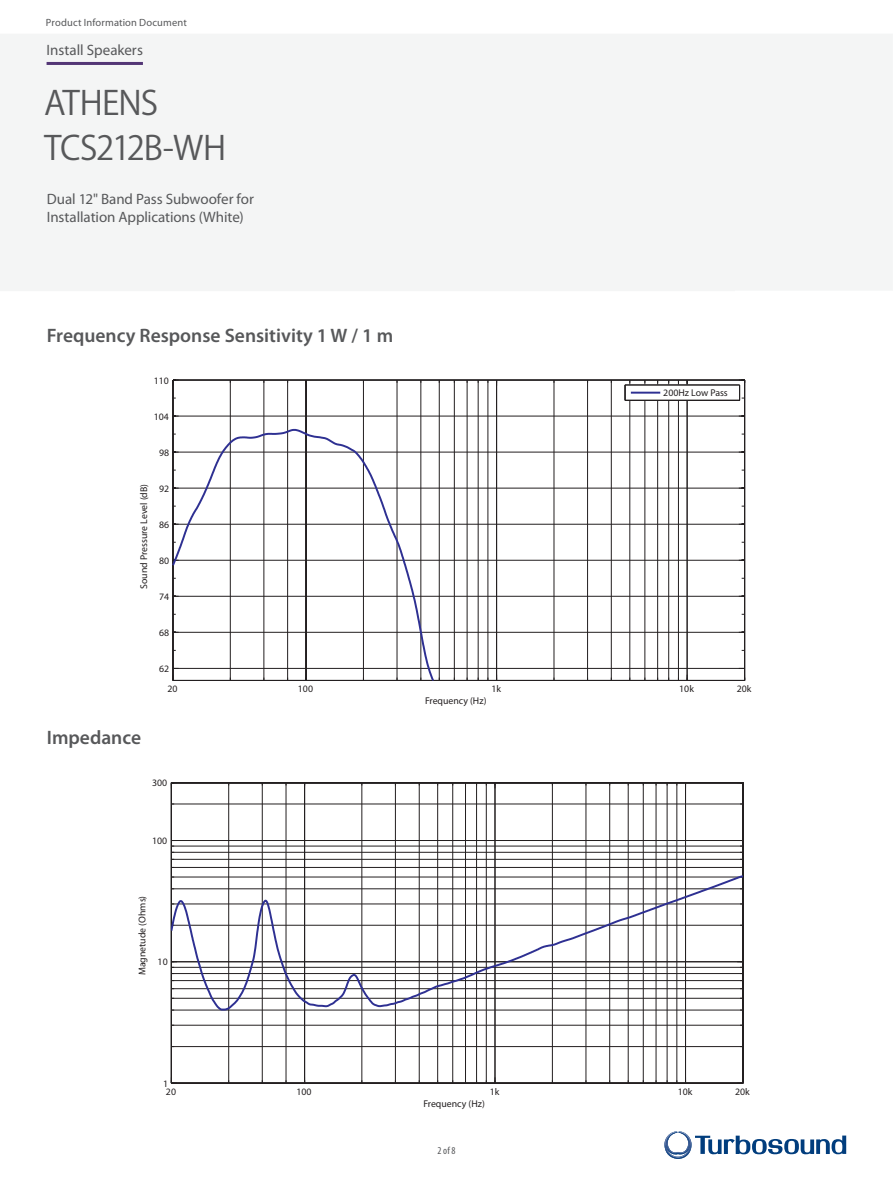
<style>
.page{position:relative;width:893px;height:1188px;background:#fff}
.page>*{position:absolute;margin:0;border:0;box-sizing:border-box;transform-origin:0 0}
.t1{font:33px/44.8px "Koz Go Pro Regular 90 pv RKSJ H";letter-spacing:-.035em;color:#57585a}
.t2{font:600 19.5px "Myriad Pro";color:#57585a}
.t3{font:15px/18px "Myriad Pro";letter-spacing:-.005em;color:#57585a}
.t4{font:10.5px "Myriad Pro";letter-spacing:.015em;color:#57585a}
.t5{font:condensed 10.5px "Myriad Pro";color:#57585a}
.t6{font:9.9px "Myriad Pro";color:#231f20}
</style>
<div class="page">
<img style="left:0;top:34px;width:892px;height:1120px">
<img style="left:438px;top:1147px;width:17px;height:7px">
<svg style="left:664px;top:1131px;width:182px;height:28px"></svg>
<hr style="left:47px;top:62px;width:96px;height:3px;background:#533676">
<svg style="left:172px;top:380px;width:573px;height:301px"></svg>
<hr style="left:173px;top:380px;width:1px;height:300px;background:#231f20">
<svg style="left:173px;top:428px;width:262px;height:253px"></svg>
<svg style="left:625px;top:380px;width:120px;height:21px"></svg>
<hr style="left:631px;top:392px;width:29px;height:2px;background:#2e3092">
<hr style="left:743px;top:783px;width:1px;height:300px;background:#231f20">
<svg style="left:171px;top:782px;width:572px;height:302px"></svg>
<hr style="left:171px;top:783px;width:1px;height:300px;background:#231f20">
<svg style="left:171px;top:874px;width:572px;height:138px"></svg>
<p class="t4" style="left:46px;top:18px;width:142px">Product Information Document</p>
<h3 class="t3" style="left:47px;top:42px;width:98px">Install Speakers</h3>
<h1 class="t1" style="left:44px;top:85px;width:184px">ATHENS<br>TCS212B-WH</h1>
<h3 class="t3" style="left:47px;top:191px;width:209px">Dual 12" Band Pass Subwoofer for<br>Installation Applications (White)</h3>
<h2 class="t2" style="left:47px;top:328px;width:348px">Frequency Response Sensitivity 1 W / 1 m</h2>
<p class="t6" style="left:154px;top:377px;width:17px">110</p>
<p class="t6" style="left:154px;top:413px;width:17px">104</p>
<p class="t6" style="left:159px;top:449px;width:12px">98</p>
<p class="t6" style="left:140px;top:589px;width:107px;rotate:-90deg">Sound Pressure Level (dB)</p>
<p class="t6" style="left:159px;top:485px;width:12px">92</p>
<p class="t6" style="left:159px;top:521px;width:12px">86</p>
<p class="t6" style="left:159px;top:557px;width:12px">80</p>
<p class="t6" style="left:159px;top:593px;width:12px">74</p>
<p class="t6" style="left:159px;top:629px;width:12px">68</p>
<p class="t6" style="left:159px;top:665px;width:12px">62</p>
<p class="t6" style="left:663px;top:389px;width:66px">200Hz Low Pass</p>
<p class="t6" style="left:168px;top:685px;width:12px">20</p>
<p class="t6" style="left:298px;top:685px;width:17px">100</p>
<p class="t6" style="left:491px;top:685px;width:11px">1k</p>
<p class="t6" style="left:679px;top:685px;width:16px">10k</p>
<p class="t6" style="left:737px;top:685px;width:16px">20k</p>
<h2 class="t2" style="left:47px;top:730px;width:96px">Impedance</h2>
<p class="t6" style="left:152px;top:779px;width:17px">300</p>
<p class="t6" style="left:152px;top:837px;width:17px">100</p>
<p class="t6" style="left:138px;top:975px;width:81px;rotate:-90deg">Magnetude (Ohms)</p>
<p class="t6" style="left:158px;top:958px;width:12px">10</p>
<p class="t6" style="left:425px;top:697px;width:63px">Frequency (Hz)</p>
<p class="t6" style="left:163px;top:1080px;width:7px">1</p>
<p class="t6" style="left:166px;top:1088px;width:12px">20</p>
<p class="t6" style="left:296px;top:1088px;width:17px">100</p>
<p class="t6" style="left:490px;top:1088px;width:11px">1k</p>
<p class="t6" style="left:678px;top:1088px;width:16px">10k</p>
<p class="t6" style="left:735px;top:1088px;width:16px">20k</p>
<p class="t6" style="left:423px;top:1100px;width:63px">Frequency (Hz)</p>
<p class="t5" style="left:437px;top:1147px;width:20px">2 of 8</p>
</div>
